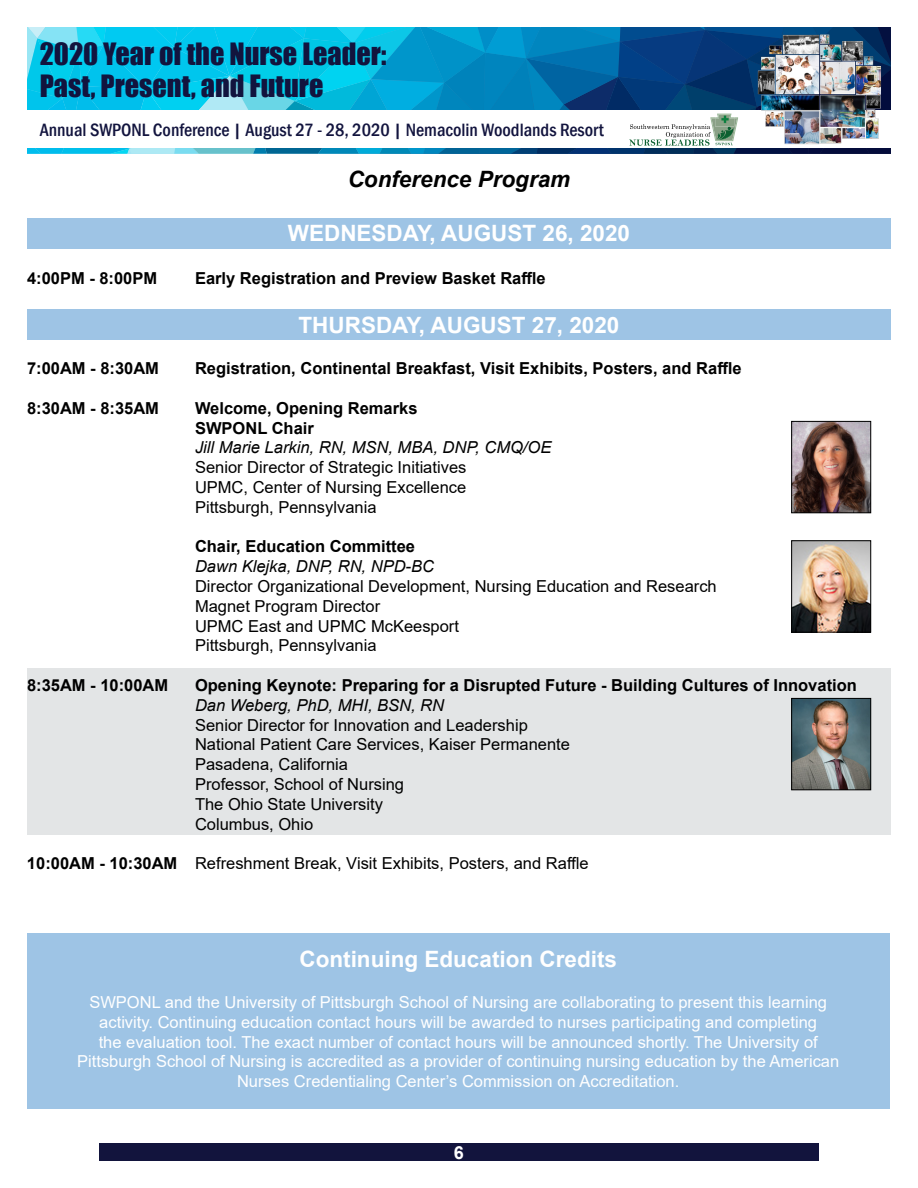
<style>
.page{position:relative;width:918px;height:1188px;background:#fff}
.page>*{position:absolute;margin:0;border:0;box-sizing:border-box;transform-origin:0 0}
.t1{font:28.2px/32.4px "Impact";color:#12143e}
.t2{font:700 22.5px "Arial";color:#fff}
.t3{font:italic 700 22.5px "Arial";color:#000}
.t4{font:500 condensed 18.3px "Franklin Gothic";color:#12143e}
.t5{font:700 18px "Arial";color:#fff}
.t6{font:16.5px/19.8px "Arial";color:#000}
.t7{font:16.5px/19.8px "Arial";color:#fff;text-align:center}
.t8{font:700 16.5px/19.8px "Arial";color:#000}
.t9{font:italic 16.5px "Arial";color:#000}
.s1{font-weight:700}
</style>
<div class="page">
<svg style="left:27px;top:27px;width:864px;height:127px"></svg>
<img style="left:715px;top:113px;width:19px;height:1px">
<img style="left:715px;top:118px;width:19px;height:9px">
<img style="left:715px;top:114px;width:19px;height:4px">
<img style="left:755px;top:31px;width:130px;height:116px">
<div style="left:99px;top:1144px;width:720px;height:17px;background:#12143d"></div>
<div style="left:27px;top:933px;width:863px;height:176px;background:#9ec4e5"></div>
<div style="left:27px;top:669px;width:864px;height:166px;background:#e3e5e6"></div>
<div style="left:27px;top:310px;width:864px;height:30px;background:#9ec4e5"></div>
<div style="left:27px;top:218px;width:864px;height:30px;background:#9ec4e5"></div>
<img style="left:793px;top:423px;width:76px;height:88px">
<div style="left:791px;top:421px;width:80px;height:92px;border:1px solid #000"></div>
<img style="left:793px;top:543px;width:76px;height:87px">
<div style="left:791px;top:541px;width:80px;height:91px;border:1px solid #000"></div>
<img style="left:793px;top:700px;width:76px;height:88px">
<div style="left:791px;top:698px;width:80px;height:92px;border:1px solid #000"></div>
<h1 class="t1" style="left:40px;top:37px;width:348px">2020 Year of the Nurse Leader:<br>Past, Present, and Future</h1>
<p class="t4" style="left:40px;top:118px;width:566px">Annual SWPONL Conference | August 27 - 28, 2020 | Nemacolin Woodlands Resort</p>
<h2 class="t3" style="left:348px;top:164px;width:224px">Conference Program</h2>
<h2 class="t2" style="left:288px;top:217px;width:344px">WEDNESDAY, AUGUST 26, 2020</h2>
<p class="t8" style="left:27px;top:269px;width:132px">4:00PM - 8:00PM</p>
<p class="t8" style="left:195px;top:269px;width:352px">Early Registration and Preview Basket Raffle</p>
<h2 class="t2" style="left:299px;top:309px;width:322px">THURSDAY, AUGUST 27, 2020</h2>
<p class="t8" style="left:27px;top:359px;width:134px">7:00AM - 8:30AM</p>
<p class="t8" style="left:195px;top:359px;width:548px">Registration, Continental Breakfast, Visit Exhibits, Posters, and Raffle</p>
<p class="t8" style="left:27px;top:398px;width:134px">8:30AM - 8:35AM</p>
<p class="t8" style="left:195px;top:398px;width:224px">Welcome, Opening Remarks<br>SWPONL Chair</p>
<p class="t9" style="left:195px;top:437px;width:358px">Jill Marie Larkin, RN, MSN, MBA, DNP, CMQ/OE</p>
<p class="t6" style="left:195px;top:457px;width:273px;text-align:justify">Senior Director of Strategic Initiatives UPMC, Center of Nursing Excellence Pittsburgh, Pennsylvania</p>
<p class="t8" style="left:195px;top:537px;width:222px">Chair, Education Committee</p>
<p class="t9" style="left:195px;top:556px;width:241px">Dawn Klejka, DNP, RN, NPD-BC</p>
<p class="t6" style="left:195px;top:576px;width:523px">Director Organizational Development, Nursing Education and Research Magnet Program Director<br>UPMC East and UPMC McKeesport<br>Pittsburgh, Pennsylvania</p>
<p class="t8" style="left:27px;top:676px;width:143px">8:35AM - 10:00AM</p>
<p class="t8" style="left:195px;top:676px;width:663px">Opening Keynote: Preparing for a Disrupted Future - Building Cultures of Innovation</p>
<p class="t9" style="left:195px;top:694px;width:251px">Dan Weberg, PhD, MHI, BSN, RN</p>
<p class="t6" style="left:195px;top:715px;width:377px">Senior Director for Innovation and Leadership<br>National Patient Care Services, Kaiser Permanente<br>Pasadena, California<br>Professor, School of Nursing<br>The Ohio State University<br>Columbus, Ohio</p>
<p class="t6" style="left:27px;top:853px;width:563px"><span class="s1">10:00AM - 10:30AM</span> Refreshment Break, Visit Exhibits, Posters, and Raffle</p>
<h2 class="t2" style="left:300px;top:943px;width:319px">Continuing Education Credits</h2>
<p class="t7" style="left:77px;top:992px;width:764px">SWPONL and the University of Pittsburgh School of Nursing are collaborating to present this learning activity. Continuing education contact hours will be awarded to nurses participating and completing<br>the evaluation tool. The exact number of contact hours will be announced shortly. The University of Pittsburgh School of Nursing is accredited as a provider of continuing nursing education by the American Nurses Credentialing Center’s Commission on Accreditation.</p>
<p class="t5" style="left:454px;top:1140px;width:12px">6</p>
</div>
